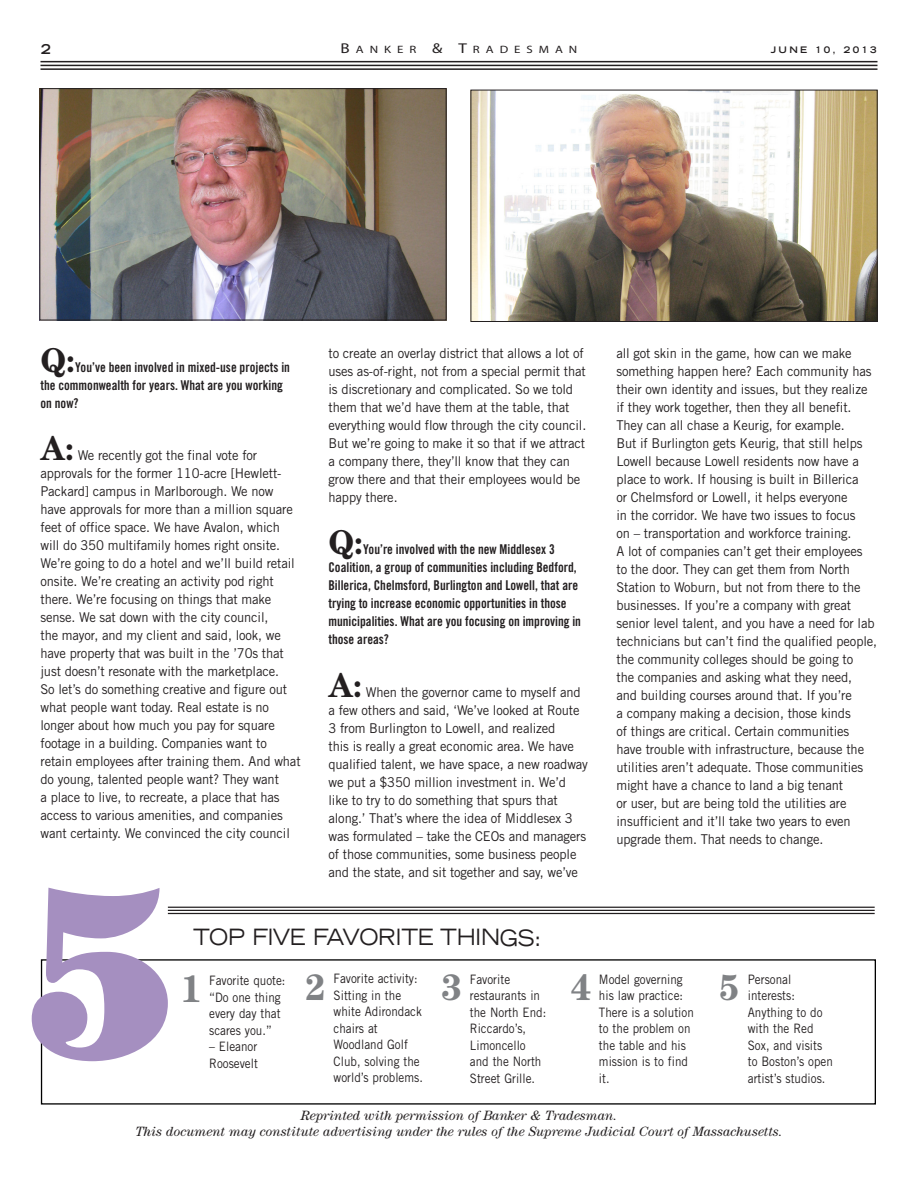
<style>
.page{position:relative;width:918px;height:1188px;background:#fff}
.page>*{position:absolute;margin:0;border:0;box-sizing:border-box;transform-origin:0 0}
._5{font:700 38.4px "Century Std";color:#808285}
._5-2{font:700 36.9px "Century Std";color:#808285}
.t1{font:700 34.5px "Century Std";color:#231f20;scale:.96 1}
._5_Headline{font:expanded 22.5px "Trade Gothic LT Std";letter-spacing:-.01em;color:#231f20;scale:.9 1}
.t2{font:13.5px/18px "Trade Gothic LT Std";letter-spacing:-.01em;color:#231f20;scale:.96 1}
.t3{font:13.5px/18px "Trade Gothic LT Std Bd Cn 20";color:#231f20;scale:.96 1}
.t4{font:italic 13.5px "Century";letter-spacing:-.005em;color:#231f20}
.t5{font:700 expanded 13.5px "Trade Gothic LH";color:#231f20}
._5-3{font:13.05px/16.5px "Trade Gothic LT Std";color:#231f20;scale:.9 1}
.t6{font:10.65px "Myriad Pro";letter-spacing:.465em;color:#231f20;scale:1.2 1}
.t7{font:700 expanded 9px "Trade Gothic LH";letter-spacing:.25em;color:#231f20}
.s1{font-size:14.25px}
</style>
<div class="page">
<img style="left:473px;top:92px;width:403px;height:228px">
<div style="left:471px;top:90px;width:407px;height:232px;border:1px solid #231f20"></div>
<hr style="left:40px;top:61px;width:838px;height:1px;background:#231f20">
<hr style="left:40px;top:65px;width:838px;height:1px;background:#231f20">
<hr style="left:40px;top:68px;width:838px;height:2px;background:#231f20">
<img style="left:42px;top:90px;width:402px;height:228px">
<div style="left:40px;top:88px;width:406px;height:232px;border:1px solid #231f20"></div>
<hr style="left:168px;top:907px;width:707px;height:1px;background:#231f20">
<hr style="left:168px;top:910px;width:707px;height:1px;background:#231f20">
<hr style="left:168px;top:913px;width:707px;height:1px;background:#231f20">
<svg style="left:32px;top:888px;width:136px;height:173px"></svg>
<p class="t5" style="left:41px;top:41px;width:11px">2</p>
<p class="t6" style="left:341px;top:42px;width:199px"><span class="s1">B</span>ANKER <span class="s1">&amp; T</span>RADESMAN</p>
<p class="t7" style="left:771px;top:44px;width:107px">JUNE 10, 2013</p>
<p class="t1" style="left:40px;top:339px;width:38px">Q:</p>
<p class="t3" style="left:40px;top:358px;width:261px;text-indent:35px">You’ve been involved in mixed-use projects in the commonwealth for years. What are you working on now?</p>
<p class="t1" style="left:40px;top:428px;width:37px">A:</p>
<p class="t2" style="left:40px;top:446px;width:272px;text-indent:37px">We recently got the final vote for approvals for the former 110-acre [Hewlett-Packard] campus in Marlborough. We now have approvals for more than a million square feet of office space. We have Avalon, which will do 350 multifamily homes right onsite.<br>We’re going to do a hotel and we’ll build retail onsite. We’re creating an activity pod right there. We’re focusing on things that make sense. We sat down with the city council,<br>the mayor, and my client and said, look, we have property that was built in the ’70s that just doesn’t resonate with the marketplace.<br>So let’s do something creative and figure out what people want today. Real estate is no longer about how much you pay for square footage in a building. Companies want to retain employees after training them. And what do young, talented people want? They want<br>a place to live, to recreate, a place that has access to various amenities, and companies want certainty. We convinced the city council</p>
<p class="t2" style="left:328px;top:344px;width:270px">to create an overlay district that allows a lot of uses as-of-right, not from a special permit that is discretionary and complicated. So we told them that we’d have them at the table, that everything would flow through the city council.<br>But we’re going to make it so that if we attract a company there, they’ll know that they can grow there and that their employees would be happy there.</p>
<p class="t1" style="left:328px;top:522px;width:38px">Q:</p>
<p class="t3" style="left:328px;top:540px;width:265px;text-indent:35px">You’re involved with the new Middlesex 3<br>Coalition, a group of communities including Bedford, Billerica, Chelmsford, Burlington and Lowell, that are trying to increase economic opportunities in those municipalities. What are you focusing on improving in those areas?</p>
<p class="t1" style="left:328px;top:664px;width:37px">A:</p>
<p class="t2" style="left:328px;top:683px;width:272px;text-indent:37px">When the governor came to myself and a few others and said, ‘We’ve looked at Route 3 from Burlington to Lowell, and realized<br>this is really a great economic area. We have qualified talent, we have space, a new roadway we put a $350 million investment in. We’d like to try to do something that spurs that along.’ That’s where the idea of Middlesex 3 was formulated – take the CEOs and managers of those communities, some business people and the state, and sit together and say, we’ve</p>
<p class="t2" style="left:616px;top:344px;width:273px">all got skin in the game, how can we make something happen here? Each community has their own identity and issues, but they realize if they work together, then they all benefit.<br>They can all chase a Keurig, for example.<br>But if Burlington gets Keurig, that still helps Lowell because Lowell residents now have a place to work. If housing is built in Billerica<br>or Chelmsford or Lowell, it helps everyone<br>in the corridor. We have two issues to focus<br>on – transportation and workforce training.<br>A lot of companies can’t get their employees<br>to the door. They can get them from North Station to Woburn, but not from there to the businesses. If you’re a company with great senior level talent, and you have a need for lab technicians but can’t find the qualified people, the community colleges should be going to<br>the companies and asking what they need,<br>and building courses around that. If you’re<br>a company making a decision, those kinds<br>of things are critical. Certain communities have trouble with infrastructure, because the utilities aren’t adequate. Those communities might have a chance to land a big tenant<br>or user, but are being told the utilities are insufficient and it’ll take two years to even upgrade them. That needs to change.</p>
<p class="_5_Headline" style="left:193px;top:922px;width:389px">TOP FIVE FAVORITE THINGS:</p>
<p class="_5" style="left:181px;top:966px;width:23px">1</p>
<p class="_5-3" style="left:209px;top:972px;width:86px">Favorite quote: “Do one thing every day that scares you.”</p>
<p class="_5-3" style="left:209px;top:1038px;width:56px">– Eleanor<br>Roosevelt</p>
<p class="_5-2" style="left:305px;top:965px;width:23px">2</p>
<p class="_5-3" style="left:334px;top:970px;width:101px">Favorite activity:<br>Sitting in the white Adirondack chairs at<br>Woodland Golf<br>Club, solving the world’s problems.</p>
<p class="_5-2" style="left:441px;top:966px;width:23px">3</p>
<p class="_5-3" style="left:470px;top:971px;width:86px">Favorite restaurants in the North End:<br>Riccardo’s,<br>Limoncello and the North<br>Street Grille.</p>
<p class="_5-2" style="left:570px;top:966px;width:23px">4</p>
<p class="_5-3" style="left:599px;top:971px;width:107px">Model governing his law practice:<br>There is a solution to the problem on the table and his mission is to find it.</p>
<p class="_5-2" style="left:719px;top:966px;width:23px">5</p>
<p class="_5-3" style="left:748px;top:971px;width:96px">Personal interests:<br>Anything to do with the Red<br>Sox, and visits to Boston’s open artist’s studios.</p>
<p class="t4" style="left:301px;top:1107px;width:318px">Reprinted with permission of Banker &amp; Tradesman.</p>
<p class="t4" style="left:136px;top:1124px;width:649px">This document may constitute advertising under the rules of the Supreme Judicial Court of Massachusetts.</p>
</div>
